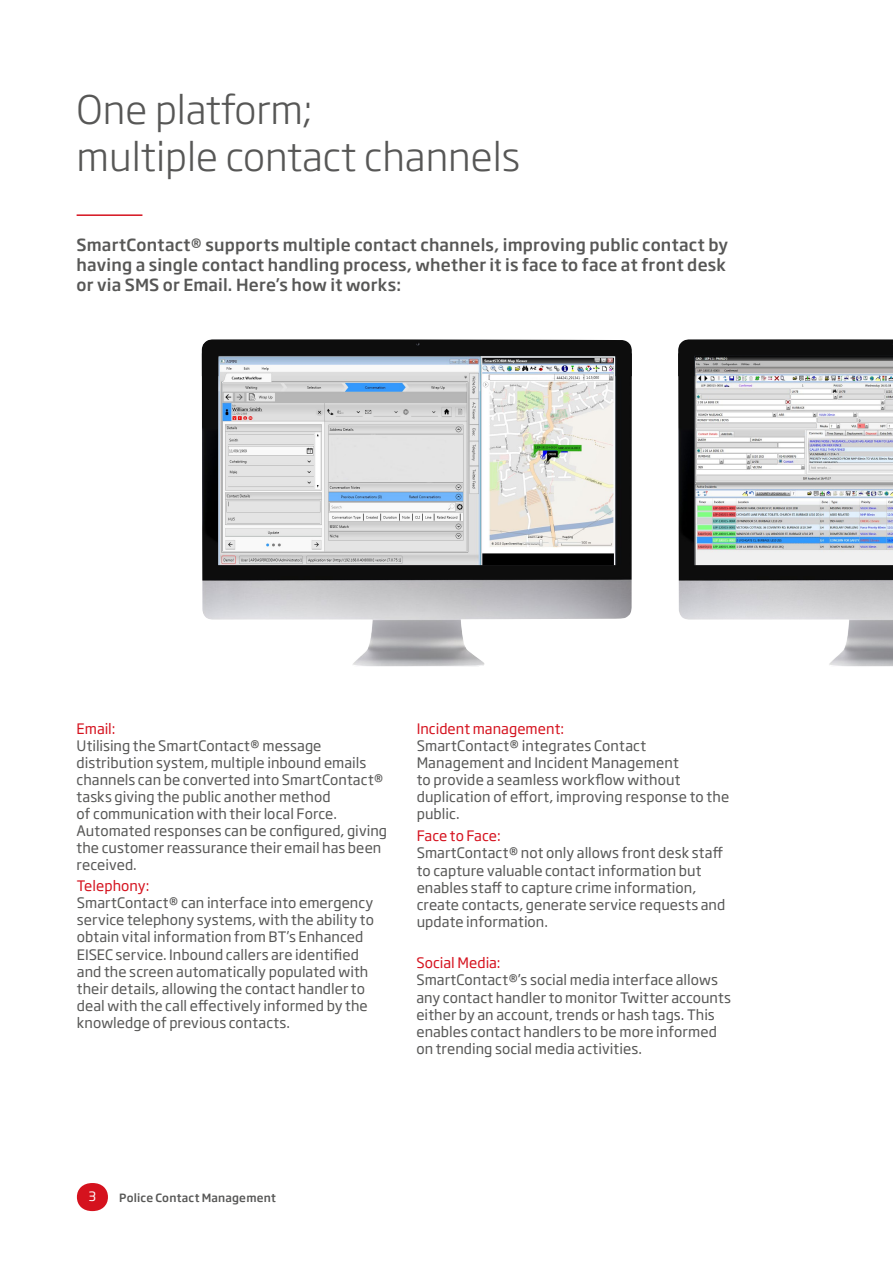
<style>
.page{position:relative;width:893px;height:1263px;background:#fff}
.page>*{position:absolute;margin:0;border:0;box-sizing:border-box;transform-origin:0 0}
.t1{font:300 39px/46.8px "Soho Gothic Std";color:#575756}
.t2{font:500 16.5px/19.8px "Soho Gothic Std";letter-spacing:.01em;color:#575756}
.t3{font:14.25px/17.1px "Soho Gothic Std";letter-spacing:.005em;color:#575756}
.t4{font:14.25px "Soho Gothic Std";color:#d5121e}
.t5{font:12.75px "Soho Gothic Std";color:#fff}
.t6{font:500 11.25px "Soho Gothic Std";letter-spacing:.02em;color:#575756}
</style>
<div class="page">
<svg style="left:77px;top:1183px;width:31px;height:28px"></svg>
<hr style="left:77px;top:214px;width:65px;height:2px;background:#d5121e">
<img style="left:202px;top:376px;width:430px;height:291px">
<img style="left:202px;top:339px;width:430px;height:37px">
<img style="left:678px;top:376px;width:215px;height:291px">
<img style="left:678px;top:339px;width:215px;height:37px">
<h1 class="t1" style="left:77px;top:87px;width:445px">One platform;<br>multiple contact channels</h1>
<p class="t2" style="left:77px;top:235px;width:653px">SmartContact® supports multiple contact channels, improving public contact by having a single contact handling process, whether it is face to face at front desk or via SMS or Email. Here’s how it works:</p>
<p class="t4" style="left:77px;top:719px;width:40px">Email:</p>
<p class="t3" style="left:77px;top:737px;width:312px">Utilising the SmartContact® message distribution system, multiple inbound emails channels can be converted into SmartContact® tasks giving the public another method<br>of communication with their local Force.<br>Automated responses can be configured, giving the customer reassurance their email has been received.</p>
<p class="t4" style="left:77px;top:877px;width:74px">Telephony:</p>
<p class="t3" style="left:77px;top:895px;width:299px">SmartContact® can interface into emergency service telephony systems, with the ability to obtain vital information from BT’s Enhanced EISEC service. Inbound callers are identified and the screen automatically populated with their details, allowing the contact handler to deal with the call effectively informed by the knowledge of previous contacts.</p>
<p class="t4" style="left:417px;top:719px;width:149px">Incident management:</p>
<p class="t3" style="left:417px;top:737px;width:314px">SmartContact® integrates Contact Management and Incident Management<br>to provide a seamless workflow without duplication of effort, improving response to the public.</p>
<p class="t4" style="left:417px;top:827px;width:85px">Face to Face:</p>
<p class="t3" style="left:417px;top:845px;width:310px">SmartContact® not only allows front desk staff to capture valuable contact information but enables staff to capture crime information, create contacts, generate service requests and update information.</p>
<p class="t4" style="left:416px;top:954px;width:86px">Social Media:</p>
<p class="t3" style="left:416px;top:972px;width:316px">SmartContact®’s social media interface allows any contact handler to monitor Twitter accounts either by an account, trends or hash tags. This enables contact handlers to be more informed on trending social media activities.</p>
<p class="t5" style="left:89px;top:1188px;width:9px">3</p>
<p class="t6" style="left:119px;top:1191px;width:158px">Police Contact Management</p>
</div>
